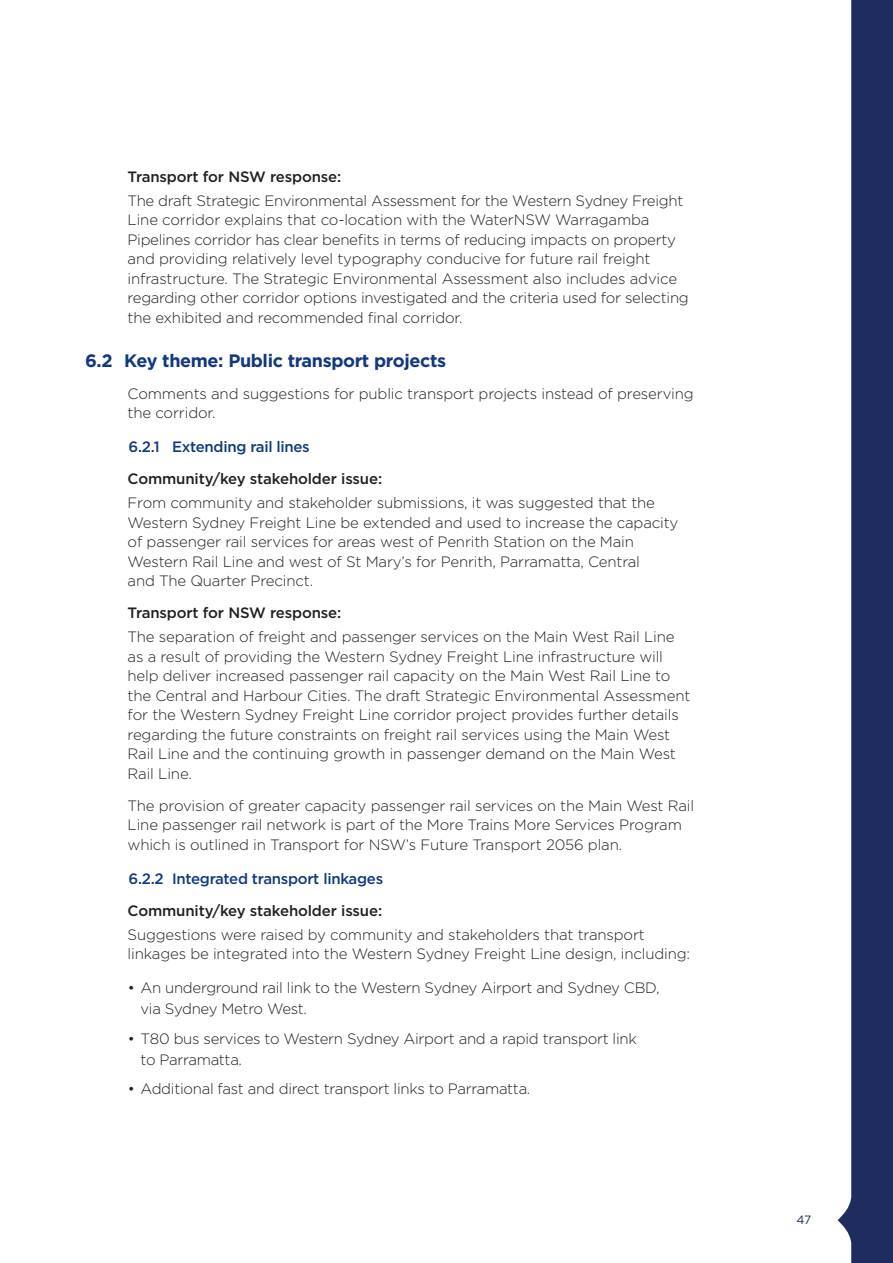
<style>
.page{position:relative;width:893px;height:1263px;background:#fff}
.page>*{position:absolute;margin:0;border:0;box-sizing:border-box;transform-origin:0 0}
.TfNSW_Heading_2{font:700 18px "Gotham";letter-spacing:-.02em;color:#113880}
.TfNSW_List_-_Body_Te{font:300 15px/19.5px "Gotham";letter-spacing:-.01em;color:#231f20}
.TfNSW_Heading_4{font:500 15px "Gotham";letter-spacing:-.01em;color:#231f20}
.TfNSW_Heading_3{font:500 15px "Gotham";letter-spacing:-.02em;color:#113880}
.t1{font:12px "Gotham";color:#1e2c60}
</style>
<div class="page">
<svg style="left:838px;top:0;width:55px;height:1263px;fill:#1e2c60"></svg>
<h4 class="TfNSW_Heading_4" style="left:128px;top:167px;width:215px">Transport for NSW response:</h4>
<p class="TfNSW_List_-_Body_Te" style="left:128px;top:190px;width:563px">The draft Strategic Environmental Assessment for the Western Sydney Freight Line corridor explains that co-location with the WaterNSW Warragamba Pipelines corridor has clear benefits in terms of reducing impacts on property and providing relatively level typography conducive for future rail freight infrastructure. The Strategic Environmental Assessment also includes advice regarding other corridor options investigated and the criteria used for selecting the exhibited and recommended final corridor.</p>
<h2 class="TfNSW_Heading_2" style="left:85px;top:348px;width:363px">6.2 Key theme: Public transport projects</h2>
<p class="TfNSW_List_-_Body_Te" style="left:128px;top:383px;width:568px">Comments and suggestions for public transport projects instead of preserving the corridor.</p>
<h3 class="TfNSW_Heading_3" style="left:129px;top:437px;width:183px">6.2.1 Extending rail lines</h3>
<h4 class="TfNSW_Heading_4" style="left:128px;top:469px;width:256px">Community/key stakeholder issue:</h4>
<p class="TfNSW_List_-_Body_Te" style="left:128px;top:493px;width:552px">From community and stakeholder submissions, it was suggested that the Western Sydney Freight Line be extended and used to increase the capacity of passenger rail services for areas west of Penrith Station on the Main Western Rail Line and west of St Mary’s for Penrith, Parramatta, Central<br>and The Quarter Precinct.</p>
<h4 class="TfNSW_Heading_4" style="left:128px;top:603px;width:215px">Transport for NSW response:</h4>
<p class="TfNSW_List_-_Body_Te" style="left:128px;top:627px;width:564px">The separation of freight and passenger services on the Main West Rail Line as a result of providing the Western Sydney Freight Line infrastructure will help deliver increased passenger rail capacity on the Main West Rail Line to the Central and Harbour Cities. The draft Strategic Environmental Assessment for the Western Sydney Freight Line corridor project provides further details regarding the future constraints on freight rail services using the Main West Rail Line and the continuing growth in passenger demand on the Main West Rail Line.</p>
<p class="TfNSW_List_-_Body_Te" style="left:128px;top:795px;width:568px">The provision of greater capacity passenger rail services on the Main West Rail<br>Line passenger rail network is part of the More Trains More Services Program which is outlined in Transport for NSW’s Future Transport 2056 plan.</p>
<h3 class="TfNSW_Heading_3" style="left:129px;top:869px;width:256px">6.2.2 Integrated transport linkages</h3>
<h4 class="TfNSW_Heading_4" style="left:128px;top:901px;width:256px">Community/key stakeholder issue:</h4>
<p class="TfNSW_List_-_Body_Te" style="left:128px;top:924px;width:564px">Suggestions were raised by community and stakeholders that transport linkages be integrated into the Western Sydney Freight Line design, including:</p>
<p class="TfNSW_List_-_Body_Te" style="left:141px;top:977px;width:520px;line-height:21px;text-indent:-13px">• An underground rail link to the Western Sydney Airport and Sydney CBD, via Sydney Metro West.</p>
<p class="TfNSW_List_-_Body_Te" style="left:141px;top:1027px;width:498px;line-height:21px;text-indent:-13px">• T80 bus services to Western Sydney Airport and a rapid transport link to Parramatta.</p>
<p class="TfNSW_List_-_Body_Te" style="left:128px;top:1078px;width:404px">• Additional fast and direct transport links to Parramatta.</p>
<p class="t1" style="left:796px;top:1212px;width:16px">47</p>
</div>
